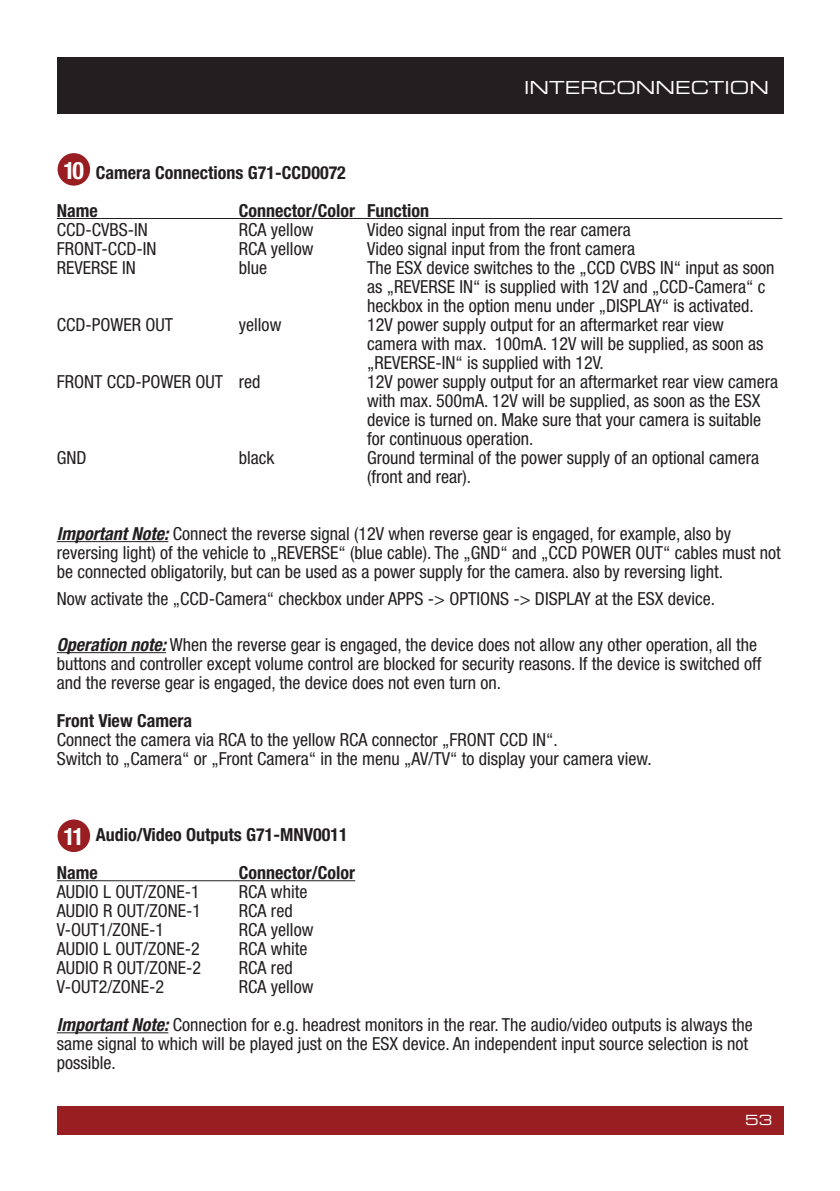
<style>
.page{position:relative;width:840px;height:1191px;background:#fff}
.page>*{position:absolute;margin:0;border:0;box-sizing:border-box;transform-origin:0 0}
.t1{font:700 condensed 24px "Helvetica Neue";color:#fff}
.t2{font:condensed 18px/19px "Helvetica Neue";color:#231f20}
.t3{font:700 condensed 18px/38px "Helvetica Neue";color:#231f20}
.t4{font:18px "Eurostile Extended Two";color:#fff}
.t5{font:14px "Eurostile Extended Two";color:#fff}
.s1{font-weight:700;font-style:italic}
</style>
<div class="page">
<div style="left:57px;top:1106px;width:725px;height:28px;background:#981e21"></div>
<div style="left:57px;top:57px;width:725px;height:56px;background:#231f20"></div>
<hr style="left:57px;top:218px;width:725px;height:1px;background:#231f20">
<hr style="left:57px;top:541px;width:111px;height:1px;background:#231f20">
<hr style="left:57px;top:652px;width:109px;height:1px;background:#231f20">
<hr style="left:57px;top:880px;width:298px;height:1px;background:#231f20">
<hr style="left:57px;top:1032px;width:111px;height:1px;background:#231f20">
<div style="left:57px;top:153px;width:33px;height:33px;background:#981e21;border-radius:50%"></div>
<div style="left:57px;top:819px;width:33px;height:33px;background:#981e21;border-radius:50%"></div>
<h1 class="t1" style="left:63px;top:155px;width:22px">10</h1>
<p class="t3" style="left:57px;top:153px;width:290px;text-indent:39px">Camera Connections G71-CCD0072<br>Name</p>
<p class="t3" style="left:239px;top:191px;width:191px">Connector/Color Function</p>
<p class="t4" style="left:524px;top:75px;width:246px">INTERCONNECTION</p>
<p class="t2" style="left:57px;top:220px;width:93px">CCD-CVBS-IN</p>
<p class="t2" style="left:239px;top:220px;width:76px">RCA yellow</p>
<p class="t2" style="left:367px;top:220px;width:265px">Video signal input from the rear camera</p>
<p class="t2" style="left:57px;top:239px;width:101px">FRONT-CCD-IN</p>
<p class="t2" style="left:239px;top:239px;width:76px">RCA yellow</p>
<p class="t2" style="left:367px;top:239px;width:269px">Video signal input from the front camera</p>
<p class="t2" style="left:57px;top:258px;width:81px">REVERSE IN</p>
<p class="t2" style="left:239px;top:258px;width:30px">blue</p>
<p class="t2" style="left:367px;top:258px;width:408px">The ESX device switches to the „CCD CVBS IN“ input as soon as „REVERSE IN“ is supplied with 12V and „CCD-Camera“ c heckbox in the option menu under „DISPLAY“ is activated.</p>
<p class="t2" style="left:57px;top:315px;width:118px">CCD-POWER OUT</p>
<p class="t2" style="left:239px;top:315px;width:44px">yellow</p>
<p class="t2" style="left:367px;top:315px;width:397px">12V power supply output for an aftermarket rear view camera with max. 100mA. 12V will be supplied, as soon as „REVERSE-IN“ is supplied with 12V.</p>
<p class="t2" style="left:57px;top:372px;width:205px">FRONT CCD-POWER OUT red</p>
<p class="t2" style="left:367px;top:372px;width:412px">12V power supply output for an aftermarket rear view camera with max. 500mA. 12V will be supplied, as soon as the ESX device is turned on. Make sure that your camera is suitable for continuous operation.</p>
<p class="t2" style="left:57px;top:448px;width:31px">GND</p>
<p class="t2" style="left:239px;top:448px;width:37px">black</p>
<p class="t2" style="left:367px;top:448px;width:393px">Ground terminal of the power supply of an optional camera (front and rear).</p>
<p class="t2" style="left:57px;top:524px;width:725px"><span class="s1">Important Note:</span> Connect the reverse signal (12V when reverse gear is engaged, for example, also by reversing light) of the vehicle to „REVERSE“ (blue cable). The „GND“ and „CCD POWER OUT“ cables must not be connected obligatorily, but can be used as a power supply for the camera. also by reversing light.</p>
<p class="t2" style="left:57px;top:589px;width:659px">Now activate the „CCD-Camera“ checkbox under APPS -&gt; OPTIONS -&gt; DISPLAY at the ESX device.</p>
<p class="t2" style="left:57px;top:635px;width:705px"><span class="s1">Operation note:</span> When the reverse gear is engaged, the device does not allow any other operation, all the buttons and controller except volume control are blocked for security reasons. If the device is switched off and the reverse gear is engaged, the device does not even turn on.</p>
<p class="t3" style="left:57px;top:701px;width:137px">Front View Camera</p>
<p class="t2" style="left:57px;top:730px;width:596px">Connect the camera via RCA to the yellow RCA connector „FRONT CCD IN“.<br>Switch to „Camera“ or „Front Camera“ in the menu „AV/TV“ to display your camera view.</p>
<h1 class="t1" style="left:63px;top:822px;width:22px">11</h1>
<p class="t3" style="left:57px;top:815px;width:292px;text-indent:39px">Audio/Video Outputs G71-MNV0011<br>Name</p>
<p class="t3" style="left:239px;top:853px;width:118px">Connector/Color</p>
<p class="t2" style="left:57px;top:882px;width:145px">AUDIO L OUT/ZONE-1</p>
<p class="t2" style="left:239px;top:882px;width:70px">RCA white</p>
<p class="t2" style="left:57px;top:901px;width:146px">AUDIO R OUT/ZONE-1</p>
<p class="t2" style="left:239px;top:901px;width:55px">RCA red</p>
<p class="t2" style="left:57px;top:920px;width:109px">V-OUT1/ZONE-1</p>
<p class="t2" style="left:239px;top:920px;width:76px">RCA yellow</p>
<p class="t2" style="left:57px;top:939px;width:145px">AUDIO L OUT/ZONE-2</p>
<p class="t2" style="left:239px;top:939px;width:70px">RCA white</p>
<p class="t2" style="left:57px;top:958px;width:146px">AUDIO R OUT/ZONE-2</p>
<p class="t2" style="left:239px;top:958px;width:55px">RCA red</p>
<p class="t2" style="left:57px;top:977px;width:109px">V-OUT2/ZONE-2</p>
<p class="t2" style="left:57px;top:967px;width:697px;line-height:38px;text-indent:182px">RCA yellow<br><span class="s1">Important Note:</span> Connection for e.g. headrest monitors in the rear. The audio/video outputs is always the</p>
<p class="t2" style="left:57px;top:1034px;width:692px">same signal to which will be played just on the ESX device. An independent input source selection is not possible.</p>
<p class="t5" style="left:744px;top:1110px;width:28px">53</p>
</div>
